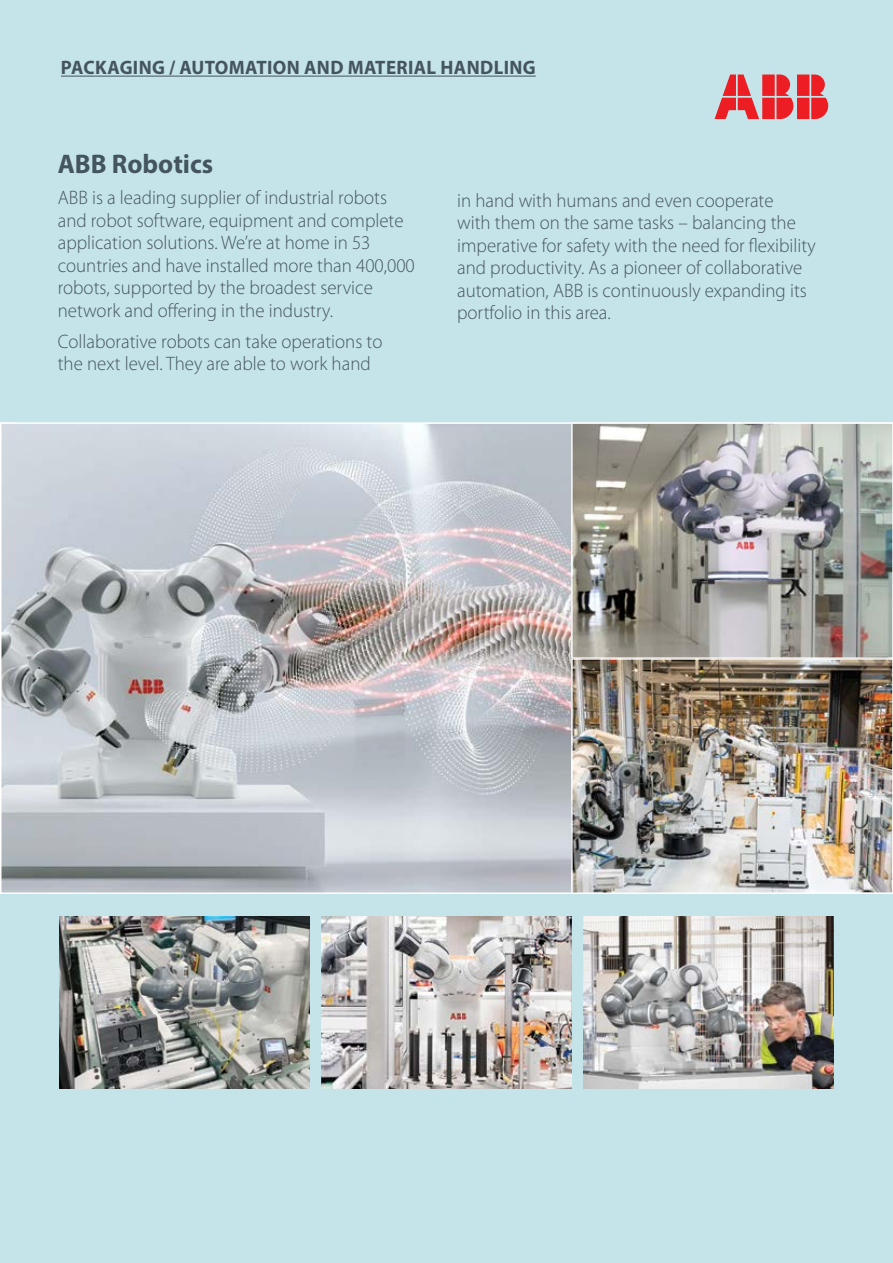
<style>
.page{position:relative;width:893px;height:1263px;background:#c5e4e9}
.page>*{position:absolute;margin:0;border:0;box-sizing:border-box;transform-origin:0 0}
.t1{font:700 27px "Myriad Pro";color:#455560}
.t2{font:300 19.5px/22.5px "Myriad Pro";color:#455560}
.t3{font:700 19.5px "Myriad Pro";letter-spacing:.02em;color:#455560}
</style>
<div class="page">
<img style="left:3px;top:425px;width:568px;height:466px">
<svg style="left:714px;top:75px;width:114px;height:44px"></svg>
<img style="left:574px;top:425px;width:316px;height:231px">
<div style="left:571px;top:422px;width:322px;height:237px;border:2px solid #fff"></div>
<img style="left:574px;top:661px;width:316px;height:230px">
<div style="left:571px;top:658px;width:322px;height:236px;border:2px solid #fff"></div>
<img style="left:60px;top:917px;width:249px;height:171px">
<img style="left:322px;top:917px;width:249px;height:171px">
<img style="left:584px;top:917px;width:249px;height:171px">
<hr style="left:61px;top:76px;width:475px;height:1px;background:#455560">
<p class="t3" style="left:61px;top:55px;width:476px">PACKAGING / AUTOMATION AND MATERIAL HANDLING</p>
<h1 class="t1" style="left:58px;top:147px;width:157px">ABB Robotics</h1>
<p class="t2" style="left:58px;top:186px;width:359px">ABB is a leading supplier of industrial robots and robot software, equipment and complete application solutions. We’re at home in 53 countries and have installed more than 400,000 robots, supported by the broadest service network and offering in the industry.</p>
<p class="t2" style="left:58px;top:330px;width:326px">Collaborative robots can take operations to the next level. They are able to work hand</p>
<p class="t2" style="left:457px;top:189px;width:360px">in hand with humans and even cooperate<br>with them on the same tasks – balancing the imperative for safety with the need for flexibility and productivity. As a pioneer of collaborative automation, ABB is continuously expanding its portfolio in this area.</p>
</div>
